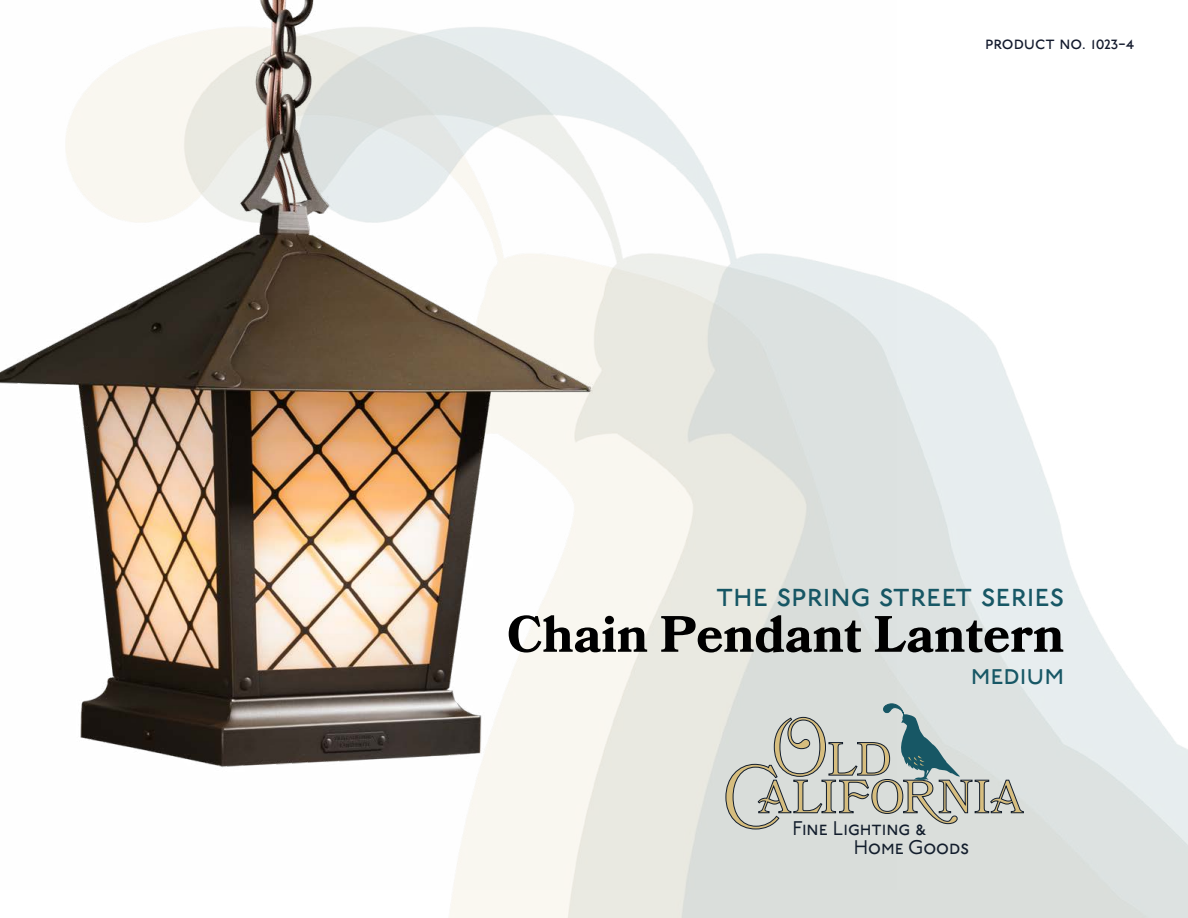
<style>
.page{position:relative;width:1188px;height:918px;background:#fff}
.page>*{position:absolute;margin:0;border:0;box-sizing:border-box;transform-origin:0 0}
.t1{font:700 51px "Bookmania";color:#000}
.t2{font:46.5px "Bookmania";letter-spacing:.025em;color:#d7be7f}
.t3{font:33px "P22 Underground Bk P";color:#175765}
.t4{font:28.5px "P22 Underground Bk P";color:#175765}
.t5{font:19.8px/18.1px "P22 Underground Bk P";color:#131e2d}
.t6{font:18px "P22 Underground Bk P";color:#131a2d}
.s1{font-weight:300;font-size:80.85px}
.s2{font-size:64.95px}
</style>
<div class="page">
<svg style="left:896px;top:702px;width:128px;height:127px;background:#bcc6c7"></svg>
<img style="left:0;top:0;width:896px;height:889px">
<p class="t6" style="left:985px;top:33px;width:150px">product no. 1023-4</p>
<h3 class="t3" style="left:716px;top:576px;width:350px">the spring street series</h3>
<h1 class="t1" style="left:507px;top:604px;width:559px">Chain Pendant Lantern</h1>
<h3 class="t4" style="left:971px;top:659px;width:95px">medium</h3>
<h2 class="t2" style="left:770px;top:732px;width:123px"><span class="s1">O</span>LD</h2>
<h2 class="t2" style="left:723px;top:770px;width:301px"><span class="s2">C</span> ALIFORNIA</h2>
<p class="t5" style="left:854px;top:820px;width:117px;text-indent:-61px">Fine Lighting &amp;<br>Home Goods</p>
</div>
